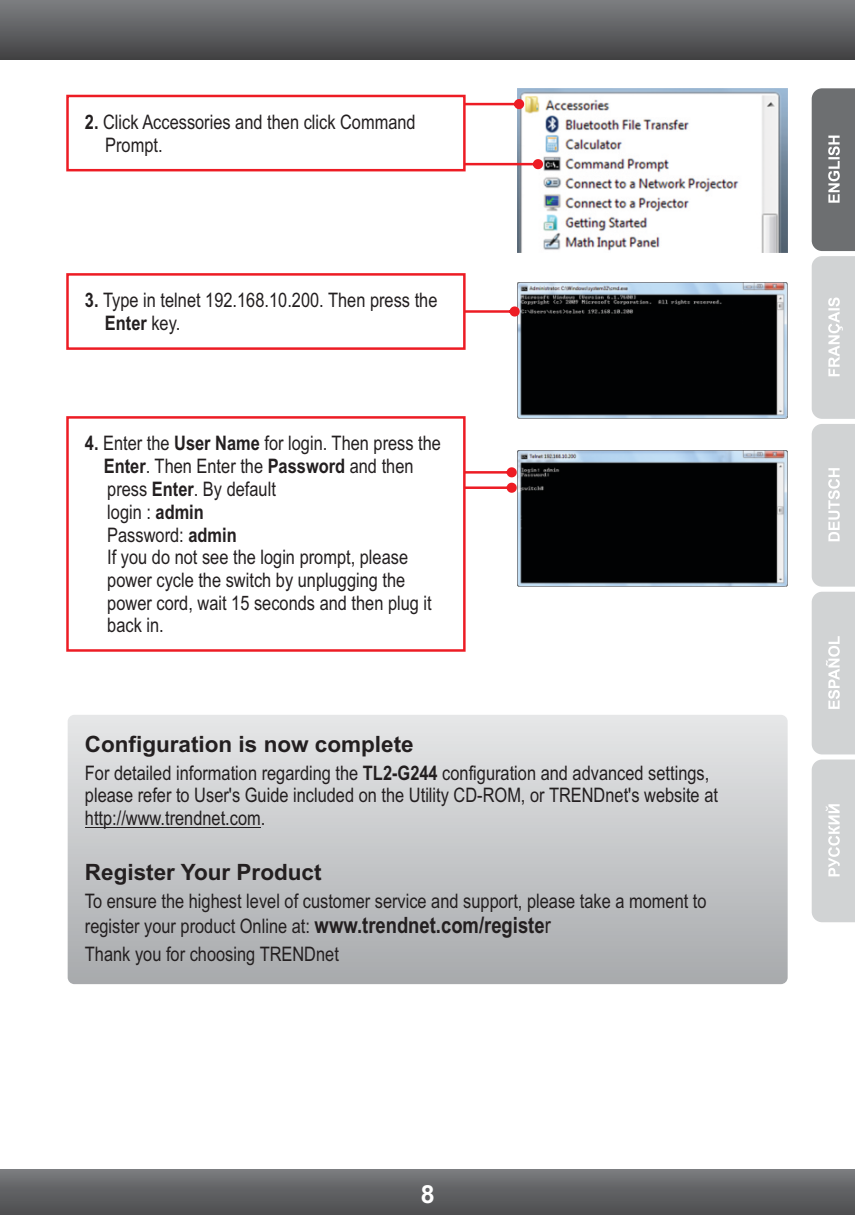
<style>
.page{position:relative;width:855px;height:1215px;background:#fff}
.page>*{position:absolute;margin:0;border:0;box-sizing:border-box;transform-origin:0 0}
.t1{font:700 25px "Arial";color:#fff}
.t2{font:700 22.5px "Arial";color:#231f20}
.t3{font:20px/22.8px "Arial Narrow";color:#231f20}
.s1{font-weight:700}
.s2{font-weight:700;font-size:22.5px}
.s3{font-size:22.5px}
</style>
<div class="page">
<svg style="left:812px;top:88px;width:43px;height:666px;background:#bdbfc0"></svg>
<svg style="left:812px;top:760px;width:43px;height:162px;background:#d3d5d6"></svg>
<div style="left:0;top:0;width:855px;height:59px;background:linear-gradient(to bottom,#7d7f82,#434244)"></div>
<div style="left:0;top:1170px;width:855px;height:45px;background:linear-gradient(to bottom,#77797c,#4b4c4e)"></div>
<img style="left:517px;top:88px;width:270px;height:165px">
<svg style="left:66px;top:93px;width:477px;height:80px"></svg>
<img style="left:517px;top:282px;width:270px;height:137px">
<svg style="left:66px;top:273px;width:454px;height:78px"></svg>
<img style="left:517px;top:450px;width:270px;height:137px">
<svg style="left:467px;top:467px;width:50px;height:10px"></svg>
<svg style="left:467px;top:483px;width:50px;height:10px"></svg>
<svg style="left:66px;top:416px;width:401px;height:236px"></svg>
<div style="left:68px;top:715px;width:720px;height:269px;background:linear-gradient(to bottom,#e6e7e8,#a7aaac);border-radius:7px"></div>
<hr style="left:85px;top:827px;width:176px;height:1px;background:#231f20">
<p class="t3" style="left:105px;top:112px;width:312px;text-indent:-20px"><span class="s1">2.</span> Click Accessories and then click Command<br>Prompt.</p>
<p class="t3" style="left:105px;top:291px;width:334px;text-indent:-20px"><span class="s1">3.</span> Type in telnet 192.168.10.200. Then press the<br><span class="s1">Enter</span> key.</p>
<p class="t3" style="left:104px;top:434px;width:339px;text-indent:-19px"><span class="s1">4.</span> Enter the <span class="s1">User Name</span> for login. Then press the<br><span class="s1">Enter</span>. Then Enter the <span class="s1">Password</span> and then press <span class="s1">Enter</span>. By default<br>login : <span class="s1">admin<br></span>Password: <span class="s1">admin<br></span>If you do not see the login prompt, please power cycle the switch by unplugging the power cord, wait 15 seconds and then plug it back in.</p>
<p class="t2" style="left:85px;top:735px;width:330px">Configuration is now complete</p>
<p class="t3" style="left:85px;top:763px;width:635px">For detailed information regarding the <span class="s1">TL2-G244</span> configuration and advanced settings, please refer to User's Guide included on the Utility CD-ROM, or TRENDnet's website at http://www.trendnet.com.</p>
<p class="t2" style="left:85px;top:863px;width:238px">Register Your Product</p>
<p class="t3" style="left:85px;top:890px;width:623px;line-height:25.2px">To ensure the highest level of customer service and support, please take a moment to register your product Online at: <span class="s2">www.trendnet.com/registe</span><span class="s3">r</span></p>
<p class="t3" style="left:85px;top:944px;width:256px">Thank you for choosing TRENDnet</p>
<p class="t1" style="left:421px;top:1185px;width:15px">8</p>
</div>
